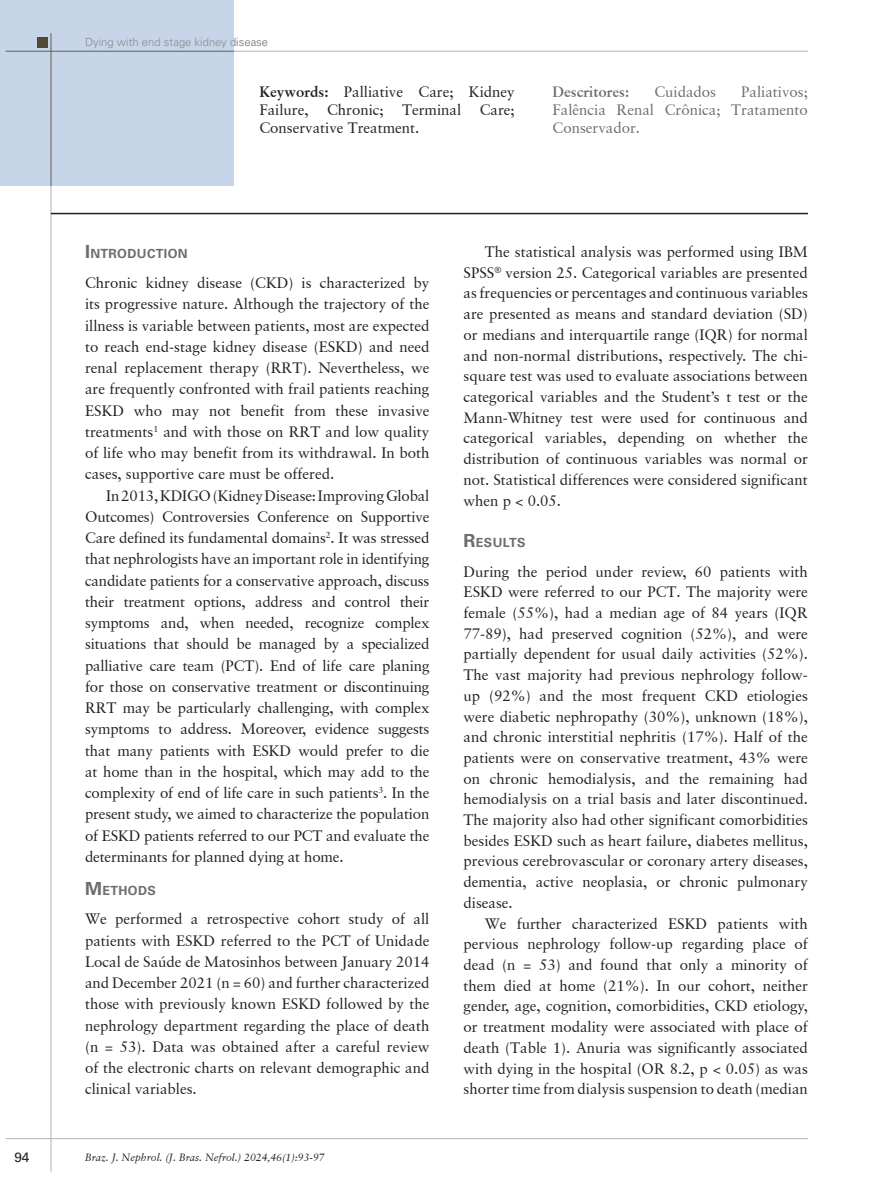
<style>
.page{position:relative;width:893px;height:1191px;background:#fff}
.page>*{position:absolute;margin:0;border:0;box-sizing:border-box;transform-origin:0 0}
.Texto{font:15px/20.7px "Garamond Retrospective S Si";color:#231f20;text-align:justify}
.Texto_-_1º_paragráfo{font:15px/21.3px "Garamond Retrospective S Si";color:#231f20;text-align:justify}
.keywords{font:15px/18px "Garamond Retrospective S Si";color:#231f20;text-align:justify}
.Resumo{font:15px/18px "Garamond Retrospective S Si";color:#6c6d70;text-align:justify}
.Resumo-2{font:700 15px "Garamond Retrospective S Si";color:#6c6d70}
.t1{font:13.5px "Univers LT Std";color:#231f20}
.Intertítulo{font:700 12.6px "Univers LT Std";letter-spacing:.03em;color:#6c6d70}
.t2{font:300 11.25px "Univers LT Std";color:#6c6d70}
.t3{font:italic 10.5px "Garamond Retrospective S Si";color:#231f20}
.s1{font-weight:700}
.s2{font-size:18px}
</style>
<div class="page">
<hr style="left:51px;top:33px;width:1px;height:1138px;background:#b2b3b7">
<hr style="left:6px;top:1138px;width:802px;height:1px;background:#b2b3b7">
<hr style="left:6px;top:51px;width:802px;height:1px;background:#b2b3b7">
<div style="left:0;top:0;width:234px;height:186px;background:#c7d5e9"></div>
<hr style="left:51px;top:213px;width:757px;height:1px;background:#231f20">
<p class="t1" style="left:14px;top:1149px;width:17px">94</p>
<p class="t2" style="left:85px;top:36px;width:185px">Dying with end stage kidney disease</p>
<p class="keywords" style="left:259px;top:82px;width:257px"><span class="s1">Keywords:</span> Palliative Care; Kidney Failure, Chronic; Terminal Care; Conservative Treatment.</p>
<p class="Resumo-2" style="left:553px;top:82px;width:78px">Descritores:</p>
<p class="Resumo" style="left:654px;top:82px;width:63px">Cuidados</p>
<p class="Resumo" style="left:553px;top:82px;width:257px;text-indent:189px">Paliativos; Falência Renal Crônica; Tratamento Conservador.</p>
<p class="Intertítulo" style="left:85px;top:247px;width:104px"><span class="s2">I</span>NTRODUCTION</p>
<p class="Texto_-_1º_paragráfo" style="left:85px;top:272px;width:346px">Chronic kidney disease (CKD) is characterized by its progressive nature. Although the trajectory of the illness is variable between patients, most are expected to reach end-stage kidney disease (ESKD) and need renal replacement therapy (RRT). Nevertheless, we are frequently confronted with frail patients reaching ESKD who may not benefit from these invasive treatments<sup>1</sup> and with those on RRT and low quality of life who may benefit from its withdrawal. In both cases, supportive care must be offered.</p>
<p class="Texto" style="left:85px;top:484px;width:346px;line-height:21.3px;text-indent:21px">In 2013, KDIGO (Kidney Disease: Improving Global Outcomes) Controversies Conference on Supportive Care defined its fundamental domains<sup>2</sup>. It was stressed that nephrologists have an important role in identifying candidate patients for a conservative approach, discuss their treatment options, address and control their symptoms and, when needed, recognize complex situations that should be managed by a specialized palliative care team (PCT). End of life care planing for those on conservative treatment or discontinuing RRT may be particularly challenging, with complex symptoms to address. Moreover, evidence suggests that many patients with ESKD would prefer to die at home than in the hospital, which may add to the complexity of end of life care in such patients<sup>3</sup>. In the present study, we aimed to characterize the population of ESKD patients referred to our PCT and evaluate the determinants for planned dying at home.</p>
<p class="Intertítulo" style="left:85px;top:882px;width:72px"><span class="s2">M</span> ETHODS</p>
<p class="Texto_-_1º_paragráfo" style="left:85px;top:908px;width:346px">We performed a retrospective cohort study of all patients with ESKD referred to the PCT of Unidade Local de Saúde de Matosinhos between January 2014 and December 2021 (n = 60) and further characterized those with previously known ESKD followed by the nephrology department regarding the place of death (n = 53). Data was obtained after a careful review of the electronic charts on relevant demographic and clinical variables.</p>
<p class="t3" style="left:85px;top:1151px;width:241px">Braz. J. Nephrol. (J. Bras. Nefrol.) 2024,46(1):93-97</p>
<p class="Texto" style="left:463px;top:241px;width:346px;text-indent:21px">The statistical analysis was performed using IBM SPSS<sup>®</sup> version 25. Categorical variables are presented as frequencies or percentages and continuous variables are presented as means and standard deviation (SD) or medians and interquartile range (IQR) for normal and non-normal distributions, respectively. The chi&shy;square test was used to evaluate associations between categorical variables and the Student’s t test or the Mann-Whitney test were used for continuous and categorical variables, depending on whether the distribution of continuous variables was normal or not. Statistical differences were considered significant when p &lt; 0.05.</p>
<p class="Intertítulo" style="left:463px;top:535px;width:63px"><span class="s2">R</span>ESULTS</p>
<p class="Texto_-_1º_paragráfo" style="left:463px;top:561px;width:346px;line-height:20.7px">During the period under review, 60 patients with ESKD were referred to our PCT. The majority were female (55%), had a median age of 84 years (IQR 77-89), had preserved cognition (52%), and were partially dependent for usual daily activities (52%).<br>The vast majority had previous nephrology follow&shy;up (92%) and the most frequent CKD etiologies were diabetic nephropathy (30%), unknown (18%), and chronic interstitial nephritis (17%). Half of the patients were on conservative treatment, 43% were on chronic hemodialysis, and the remaining had hemodialysis on a trial basis and later discontinued.<br>The majority also had other significant comorbidities besides ESKD such as heart failure, diabetes mellitus, previous cerebrovascular or coronary artery diseases, dementia, active neoplasia, or chronic pulmonary disease.</p>
<p class="Texto" style="left:463px;top:912px;width:346px;text-indent:21px">We further characterized ESKD patients with pervious nephrology follow-up regarding place of dead (n = 53) and found that only a minority of them died at home (21%). In our cohort, neither gender, age, cognition, comorbidities, CKD etiology, or treatment modality were associated with place of death (Table 1). Anuria was significantly associated with dying in the hospital (OR 8.2, p &lt; 0.05) as was shorter time from dialysis suspension to death (median</p>
</div>
